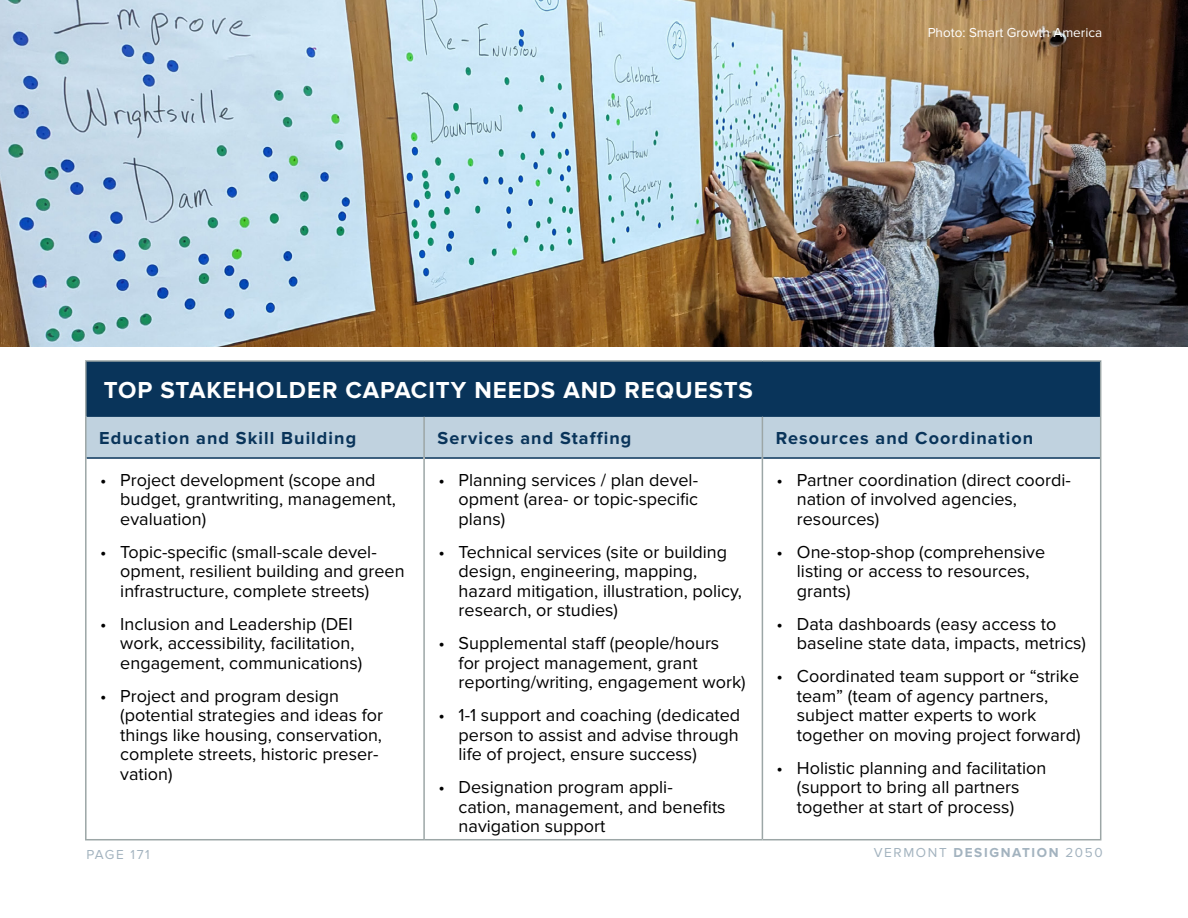
<style>
.page{position:relative;width:1188px;height:918px;background:#fff}
.page>*{position:absolute;margin:0;border:0;box-sizing:border-box;transform-origin:0 0}
.H3_16_White{font:700 24px "Proxima Nova";letter-spacing:.04em;color:#fff}
.t1{font:18px/19.5px "Proxima Nova";color:#000}
.H4_13_Navy_Bold{font:700 18px "Proxima Nova";letter-spacing:.06em;color:#09345a}
.t2{font:13.5px "Proxima Nova";letter-spacing:.12em;color:#a3b3bf}
.Photo_Credits_Left_11{font:13.5px "Proxima Nova";color:#fff}
.s1{font-weight:700}
</style>
<div class="page">
<div style="left:86px;top:361px;width:1015px;height:55px;background:#09345a"></div>
<div style="left:87px;top:417px;width:1013px;height:40px;background:#c0d2df"></div>
<hr style="left:87px;top:415px;width:337px;height:2px;background:#09345a">
<hr style="left:424px;top:415px;width:338px;height:2px;background:#09345a">
<hr style="left:762px;top:415px;width:338px;height:2px;background:#09345a">
<hr style="left:87px;top:457px;width:336px;height:2px;background:#09345a">
<hr style="left:425px;top:457px;width:337px;height:2px;background:#09345a">
<hr style="left:763px;top:457px;width:337px;height:2px;background:#09345a">
<hr style="left:85px;top:360px;width:339px;height:2px;background:#9ca6a6">
<hr style="left:85px;top:362px;width:2px;height:54px;background:#9ca6a6">
<hr style="left:424px;top:360px;width:338px;height:2px;background:#9ca6a6">
<hr style="left:762px;top:360px;width:339px;height:2px;background:#9ca6a6">
<hr style="left:1100px;top:362px;width:1px;height:54px;background:#9ca6a6">
<hr style="left:85px;top:416px;width:2px;height:42px;background:#9ca6a6">
<hr style="left:423px;top:417px;width:2px;height:41px;background:#9ca6a6">
<hr style="left:762px;top:417px;width:1px;height:41px;background:#9ca6a6">
<hr style="left:1100px;top:416px;width:1px;height:42px;background:#9ca6a6">
<hr style="left:85px;top:458px;width:2px;height:381px;background:#9ca6a6">
<hr style="left:423px;top:458px;width:2px;height:381px;background:#9ca6a6">
<hr style="left:762px;top:458px;width:1px;height:381px;background:#9ca6a6">
<hr style="left:1100px;top:458px;width:1px;height:381px;background:#9ca6a6">
<hr style="left:85px;top:839px;width:339px;height:1px;background:#9ca6a6">
<hr style="left:424px;top:839px;width:338px;height:1px;background:#9ca6a6">
<hr style="left:762px;top:839px;width:339px;height:1px;background:#9ca6a6">
<img style="left:0;top:0;width:1187px;height:347px">
<p class="Photo_Credits_Left_11" style="left:928px;top:24px;width:176px">Photo: Smart Growth America</p>
<p class="H3_16_White" style="left:104px;top:376px;width:651px">TOP STAKEHOLDER CAPACITY NEEDS AND REQUESTS</p>
<p class="H4_13_Navy_Bold" style="left:99px;top:427px;width:258px">Education and Skill Building</p>
<p class="H4_13_Navy_Bold" style="left:438px;top:427px;width:195px">Services and Staffing</p>
<p class="H4_13_Navy_Bold" style="left:776px;top:427px;width:259px">Resources and Coordination</p>
<p class="t1" style="left:120px;top:470px;width:277px;text-indent:-20px">• Project development (scope and budget, grantwriting, management, evaluation)</p>
<p class="t1" style="left:120px;top:542px;width:286px;text-indent:-20px">• Topic-specific (small-scale devel&shy;opment, resilient building and green infrastructure, complete streets)</p>
<p class="t1" style="left:120px;top:614px;width:243px;text-indent:-20px">• Inclusion and Leadership (DEI work, accessibility, facilitation, engagement, communications)</p>
<p class="t1" style="left:120px;top:686px;width:264px;text-indent:-20px">• Project and program design (potential strategies and ideas for things like housing, conservation, complete streets, historic preser&shy;vation)</p>
<p class="t1" style="left:459px;top:470px;width:241px;text-align:justify;text-indent:-20px">• Planning services / plan devel&shy;opment (area- or topic-specific plans)</p>
<p class="t1" style="left:459px;top:542px;width:285px;text-indent:-20px">• Technical services (site or building design, engineering, mapping, hazard mitigation, illustration, policy, research, or studies)</p>
<p class="t1" style="left:459px;top:634px;width:289px;text-indent:-20px">• Supplemental staff (people/hours<br>for project management, grant reporting/writing, engagement work)</p>
<p class="t1" style="left:459px;top:706px;width:283px;text-align:justify;text-indent:-20px">• 1-1 support and coaching (dedicated person to assist and advise through life of project, ensure success)</p>
<p class="t1" style="left:459px;top:778px;width:269px;text-indent:-20px">• Designation program appli&shy;cation, management, and benefits navigation support</p>
<p class="t1" style="left:797px;top:470px;width:276px;text-indent:-20px">• Partner coordination (direct coordi&shy;nation of involved agencies, resources)</p>
<p class="t1" style="left:797px;top:542px;width:250px;text-indent:-20px">• One-stop-shop (comprehensive listing or access to resources, grants)</p>
<p class="t1" style="left:797px;top:614px;width:291px;text-indent:-20px">• Data dashboards (easy access to baseline state data, impacts, metrics)</p>
<p class="t1" style="left:797px;top:667px;width:285px;text-indent:-20px">• Coordinated team support or “strike team” (team of agency partners, subject matter experts to work together on moving project forward)</p>
<p class="t1" style="left:797px;top:758px;width:251px;text-indent:-20px">• Holistic planning and facilitation (support to bring all partners together at start of process)</p>
<p class="t2" style="left:86px;top:847px;width:65px">PAGE 171</p>
<p class="t2" style="left:874px;top:845px;width:230px">VERMONT <span class="s1">DESIGNATION</span> 2050</p>
</div>
